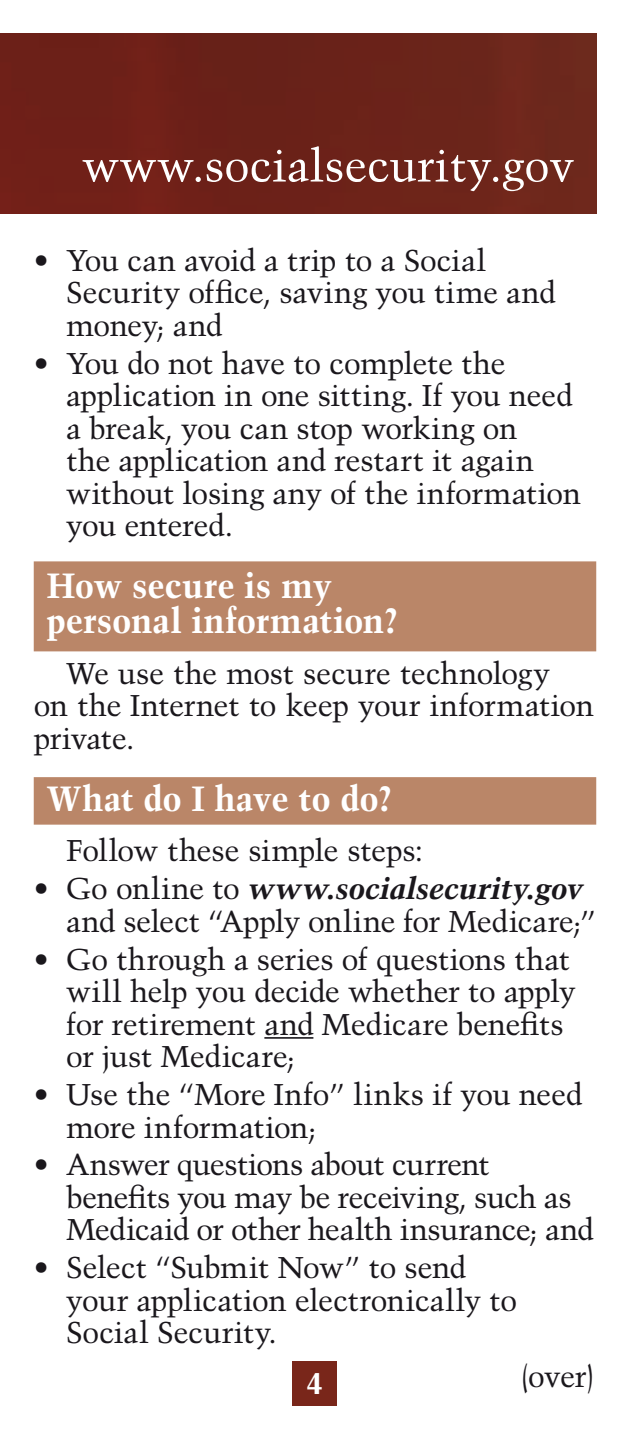
<style>
.page{position:relative;width:630px;height:1440px;background:#fff}
.page>*{position:absolute;margin:0;border:0;box-sizing:border-box;transform-origin:0 0}
.Header1_2lines{font:700 35px/35px "Trump Mediaeval";letter-spacing:-.005em;color:#fff}
.Header1_1line{font:700 35px "Trump Mediaeval";letter-spacing:-.015em;color:#fff}
.paragraph{font:30px/32.5px "Trump Mediaeval";letter-spacing:-.015em;color:#1a171c}
.t1{font:700 30px "Trump Mediaeval";color:#fff}
.s1{font-weight:700;font-style:italic}
</style>
<div class="page">
<div style="left:0;top:34px;width:596px;height:180px;background:#6c2119"></div>
<div style="left:292px;top:1361px;width:46px;height:45px;background:#79261a"></div>
<div style="left:34px;top:561px;width:562px;height:90px;background:#ba8668"></div>
<div style="left:34px;top:777px;width:562px;height:48px;background:#ba8668"></div>
<hr style="left:264px;top:1037px;width:49px;height:2px;background:#1a171c">
<svg style="left:83px;top:146px;width:491px;height:46px"></svg>
<p class="paragraph" style="left:66px;top:244px;width:491px;text-indent:-32px">• You can avoid a trip to a Social<br>Security office, saving you time and money; and</p>
<p class="paragraph" style="left:66px;top:347px;width:517px;text-indent:-32px">• You do not have to complete the application in one sitting. If you need a break, you can stop working on<br>the application and restart it again without losing any of the information you entered.</p>
<h1 class="Header1_2lines" style="left:46px;top:568px;width:354px">How secure is my personal information?</h1>
<p class="paragraph" style="left:34px;top:657px;width:562px;text-indent:32px">We use the most secure technology<br>on the Internet to keep your information private.</p>
<h1 class="Header1_1line" style="left:46px;top:777px;width:348px">What do I have to do?</h1>
<p class="paragraph" style="left:66px;top:834px;width:359px">Follow these simple steps:</p>
<p class="paragraph" style="left:66px;top:872px;width:531px;text-indent:-32px">• Go online to <span class="s1">www.socialsecurity.gov </span>and select “Apply online for Medicare;”</p>
<p class="paragraph" style="left:66px;top:943px;width:511px;text-indent:-32px">• Go through a series of questions that will help you decide whether to apply for retirement and Medicare benefits or just Medicare;</p>
<p class="paragraph" style="left:66px;top:1078px;width:518px;text-indent:-32px">• Use the “More Info” links if you need more information;</p>
<p class="paragraph" style="left:66px;top:1148px;width:529px;text-indent:-32px">• Answer questions about current benefits you may be receiving, such as<br>Medicaid or other health insurance; and</p>
<p class="paragraph" style="left:66px;top:1251px;width:453px;text-indent:-32px">• Select “Submit Now” to send your application electronically to<br>Social Security.</p>
<p class="t1" style="left:307px;top:1365px;width:18px">4</p>
<p class="paragraph" style="left:521px;top:1360px;width:74px">(over)</p>
</div>
